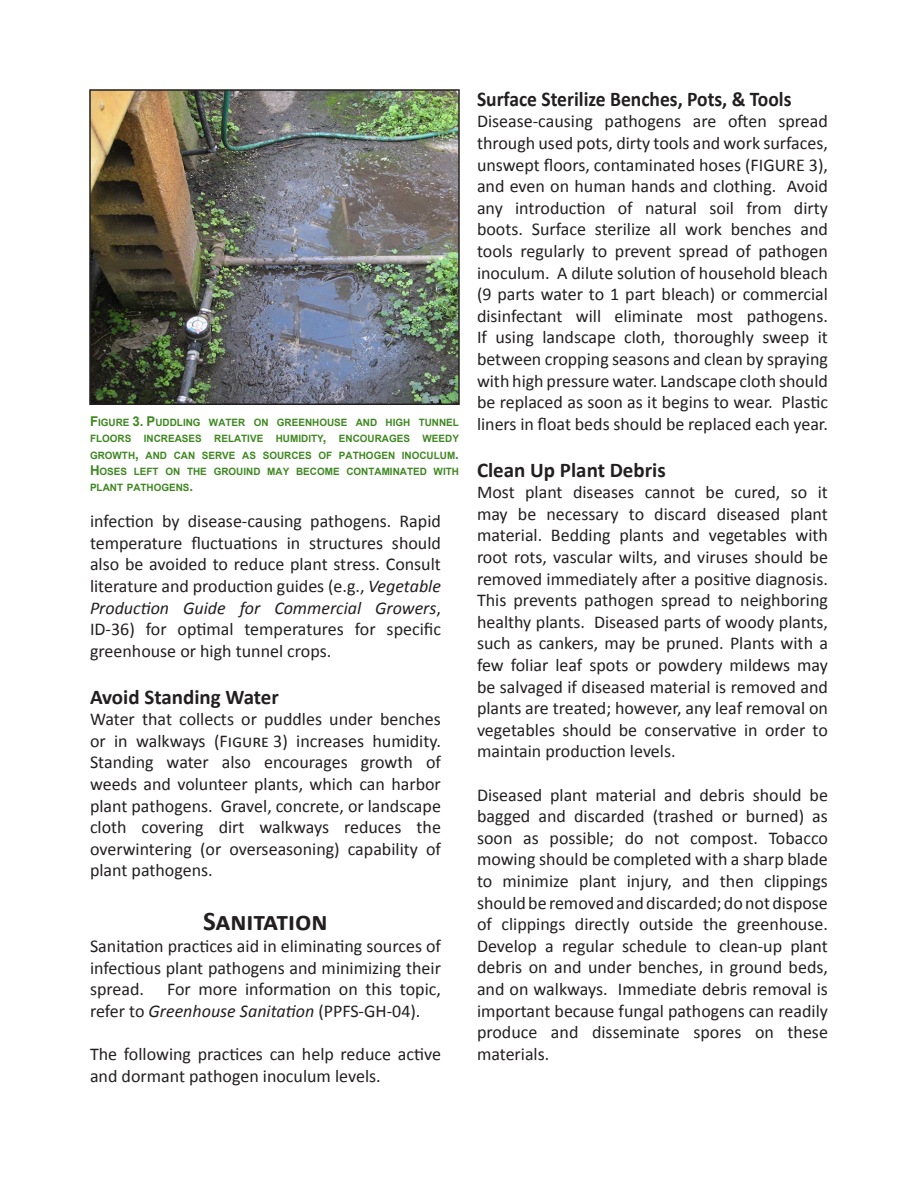
<style>
.page{position:relative;width:918px;height:1188px;background:#fff}
.page>*{position:absolute;margin:0;border:0;box-sizing:border-box;transform-origin:0 0}
.t1{font:700 27px "Calibri";color:#231f20}
.t2{font:700 21px "Calibri";color:#231f20}
.t3{font:700 21px "Calibri";color:#231f20;scale:.93 1}
.t4{font:18px/21.6px "Calibri";color:#231f20;text-align:justify}
.t5{font:700 10.2px/16.2px "Arial";color:#3f8822;text-align:justify}
.s1{font-size:13.5px}
.s2{font-style:italic}
</style>
<div class="page">
<img style="left:92px;top:92px;width:365px;height:310px">
<div style="left:89px;top:89px;width:371px;height:316px;border:2px solid #231f20"></div>
<p class="t5" style="left:90px;top:415px;width:371px"><span class="s1">F</span>IGURE <span class="s1">3. P</span>UDDLING WATER ON GREENHOUSE AND HIGH TUNNEL FLOORS INCREASES RELATIVE HUMIDITY<span class="s1">,</span> ENCOURAGES WEEDY GROWTH<span class="s1">,</span> AND CAN SERVE AS SOURCES OF PATHOGEN INOCULUM<span class="s1">.<br>H</span> OSES LEFT ON THE GROUIND MAY BECOME CONTAMINATED WITH PLANT PATHOGENS<span class="s1">.</span></p>
<p class="t4" style="left:90px;top:510px;width:352px">infection by disease-causing pathogens. Rapid temperature fluctuations in structures should also be avoided to reduce plant stress. Consult literature and production guides (e.g., <span class="s2">Vegetable Production Guide for Commercial Growers</span>, ID-36) for optimal temperatures for specific greenhouse or high tunnel crops.</p>
<p class="t2" style="left:90px;top:683px;width:190px">Avoid Standing Water</p>
<p class="t4" style="left:90px;top:708px;width:352px">Water that collects or puddles under benches or in walkways (Figure 3) increases humidity.<br>Standing water also encourages growth of weeds and volunteer plants, which can harbor plant pathogens. Gravel, concrete, or landscape cloth covering dirt walkways reduces the overwintering (or overseasoning) capability of plant pathogens.</p>
<h1 class="t1" style="left:203px;top:904px;width:126px">Sanitation</h1>
<p class="t4" style="left:90px;top:935px;width:353px">Sanitation practices aid in eliminating sources of infectious plant pathogens and minimizing their spread.</p>
<p class="t4" style="left:90px;top:978px;width:352px;text-indent:77px">For more information on this topic, refer to <span class="s2">Greenhouse Sanitation</span> (PPFS-GH-04).</p>
<p class="t4" style="left:90px;top:1043px;width:352px">The following practices can help reduce active and dormant pathogen inoculum levels.</p>
<p class="t3" style="left:477px;top:85px;width:340px">Surface Sterilize Benches, Pots, &amp; Tools</p>
<p class="t4" style="left:477px;top:111px;width:353px">Disease-causing pathogens are often spread through used pots, dirty tools and work surfaces, unswept floors, contaminated hoses (FIGURE 3), and even on human hands and clothing. Avoid any introduction of natural soil from dirty boots. Surface sterilize all work benches and tools regularly to prevent spread of pathogen inoculum. A dilute solution of household bleach (9 parts water to 1 part bleach) or commercial disinfectant will eliminate most pathogens.<br>If using landscape cloth, thoroughly sweep it between cropping seasons and clean by spraying with high pressure water. Landscape cloth should be replaced as soon as it begins to wear. Plastic liners in float beds should be replaced each year.</p>
<p class="t2" style="left:477px;top:456px;width:190px">Clean Up Plant Debris</p>
<p class="t4" style="left:477px;top:481px;width:353px">Most plant diseases cannot be cured, so it may be necessary to discard diseased plant material. Bedding plants and vegetables with root rots, vascular wilts, and viruses should be removed immediately after a positive diagnosis.<br>This prevents pathogen spread to neighboring healthy plants. Diseased parts of woody plants, such as cankers, may be pruned. Plants with a few foliar leaf spots or powdery mildews may be salvaged if diseased material is removed and plants are treated; however, any leaf removal on vegetables should be conservative in order to maintain production levels.</p>
<p class="t4" style="left:477px;top:784px;width:352px">Diseased plant material and debris should be bagged and discarded (trashed or burned) as soon as possible; do not compost. Tobacco mowing should be completed with a sharp blade to minimize plant injury, and then clippings should be removed and discarded; do not dispose of clippings directly outside the greenhouse.<br>Develop a regular schedule to clean-up plant debris on and under benches, in ground beds, and on walkways. Immediate debris removal is important because fungal pathogens can readily produce and disseminate spores on these materials.</p>
</div>
